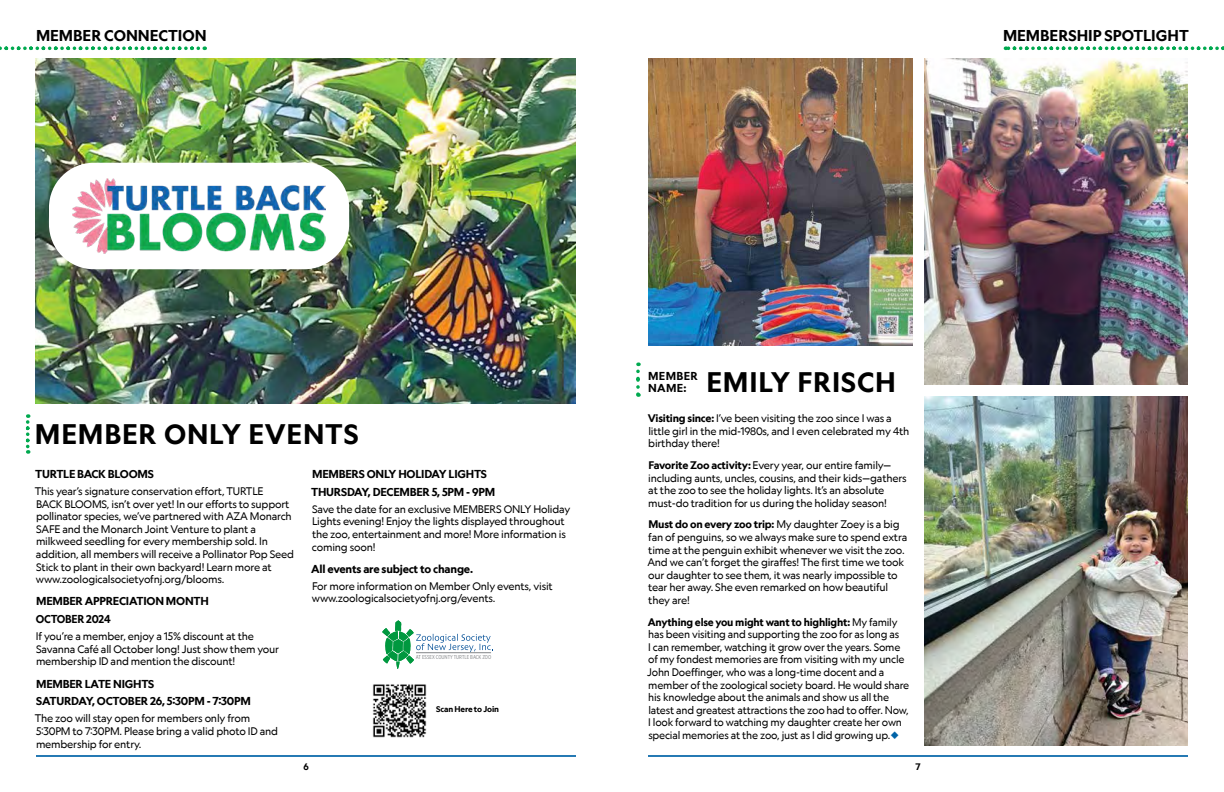
<style>
.page{position:relative;width:1224px;height:792px;background:#fff}
.page>*{position:absolute;margin:0;border:0;box-sizing:border-box;transform-origin:0 0}
.t1{font:700 27px "Geograph Edit";letter-spacing:.03em;color:#000}
.t2{font:700 15px "Geograph Edit";color:#000}
.t3{font:700 11px/17.7px "Geograph Edit";letter-spacing:-.02em;color:#000}
.t4{font:700 11px/12px "Geograph Edit";letter-spacing:.03em;color:#000}
.t5{font:10.5px/12.6px "Geograph Edit";letter-spacing:-.02em;color:#000}
.t6{font:700 9px "Geograph Edit";color:#000}
.t7{font:700 8px "Geograph Edit";letter-spacing:-.02em;color:#000}
.t8{font:5.7px "Gotham X Narrow";color:#828487}
.s1{font-weight:700}
</style>
<div class="page">
<hr style="left:648px;top:755px;width:540px;height:2px;background:#0063a7">
<svg style="left:26px;top:414px;width:4px;height:40px"></svg>
<img style="left:372px;top:684px;width:55px;height:54px">
<svg style="left:382px;top:620px;width:111px;height:49px"></svg>
<hr style="left:416px;top:653px;width:75px;height:1px;background:#828487">
<hr style="left:36px;top:755px;width:540px;height:2px;background:#0063a7">
<img style="left:924px;top:396px;width:264px;height:349px">
<img style="left:924px;top:59px;width:264px;height:325px">
<img style="left:648px;top:58px;width:264px;height:288px">
<svg style="left:636px;top:362px;width:4px;height:35px"></svg>
<img style="left:36px;top:58px;width:540px;height:346px">
<div style="left:49px;top:163px;width:300px;height:106px;background:#fff;border-radius:45px"></div>
<img style="left:72px;top:179px;width:254px;height:74px">
<svg style="left:0;top:46px;width:198px;height:4px"></svg>
<svg style="left:1005px;top:46px;width:219px;height:4px"></svg>
<h2 class="t2" style="left:36px;top:25px;width:172px">MEMBER CONNECTION</h2>
<h2 class="t2" style="left:1003px;top:25px;width:187px">MEMBERSHIP SPOTLIGHT</h2>
<h1 class="t1" style="left:35px;top:416px;width:325px">MEMBER ONLY EVENTS</h1>
<p class="t3" style="left:35px;top:465px;width:120px">TURTLE BACK BLOOMS</p>
<p class="t5" style="left:35px;top:485px;width:261px">This year’s signature conservation effort, TURTLE<br>BACK BLOOMS, isn’t over yet! In our efforts to support pollinator species, we’ve partnered with AZA Monarch SAFE and the Monarch Joint Venture to plant a milkweed seedling for every membership sold. In addition, all members will receive a Pollinator Pop Seed Stick to plant in their own backyard! Learn more at www.zoologicalsocietyofnj.org/blooms.</p>
<p class="t3" style="left:36px;top:592px;width:175px">MEMBER APPRECIATION MONTH<br>OCTOBER 2024</p>
<p class="t5" style="left:36px;top:630px;width:245px">If you’re a member, enjoy a 15% discount at the<br>Savanna Café all October long! Just show them your membership ID and mention the discount!</p>
<p class="t3" style="left:36px;top:675px;width:216px">MEMBER LATE NIGHTS<br>SATURDAY, OCTOBER 26, 5:30PM - 7:30PM</p>
<p class="t5" style="left:35px;top:712px;width:245px">The zoo will stay open for members only from<br>5:30PM to 7:30PM. Please bring a valid photo ID and membership for entry.</p>
<p class="t3" style="left:311px;top:465px;width:186px">MEMBERS ONLY HOLIDAY LIGHTS<br>THURSDAY, DECEMBER 5, 5PM - 9PM</p>
<p class="t5" style="left:312px;top:502px;width:260px">Save the date for an exclusive MEMBERS ONLY Holiday Lights evening! Enjoy the lights displayed throughout the zoo, entertainment and more! More information is coming soon!</p>
<p class="t3" style="left:311px;top:560px;width:163px">All events are subject to change.</p>
<p class="t5" style="left:312px;top:580px;width:242px">For more information on Member Only events, visit www.zoologicalsocietyofnj.org/events.</p>
<p class="t8" style="left:416px;top:653px;width:77px">AT ESSEX COUNTY TURTLE BACK ZOO</p>
<p class="t7" style="left:436px;top:704px;width:64px">Scan Here to Join</p>
<h1 class="t1" style="left:706px;top:364px;width:191px">EMILY FRISCH</h1>
<p class="t5" style="left:648px;top:412px;width:263px"><span class="s1">Visiting since:</span> I’ve been visiting the zoo since I was a little girl in the mid-1980s, and I even celebrated my 4th birthday there!</p>
<p class="t5" style="left:648px;top:459px;width:260px"><span class="s1">Favorite Zoo activity:</span> Every year, our entire family— including aunts, uncles, cousins, and their kids—gathers at the zoo to see the holiday lights. It’s an absolute must-do tradition for us during the holiday season!</p>
<p class="t5" style="left:647px;top:518px;width:261px"><span class="s1">Must do on every zoo trip:</span> My daughter Zoey is a big fan of penguins, so we always make sure to spend extra time at the penguin exhibit whenever we visit the zoo.<br>And we can’t forget the giraffes! The first time we took our daughter to see them, it was nearly impossible to tear her away. She even remarked on how beautiful they are!</p>
<p class="t5" style="left:647px;top:615px;width:264px"><span class="s1">Anything else you might want to highlight:</span> My family has been visiting and supporting the zoo for as long as<br>I can remember, watching it grow over the years. Some of my fondest memories are from visiting with my uncle John Doeffinger, who was a long-time docent and a member of the zoological society board. He would share his knowledge about the animals and show us all the latest and greatest attractions the zoo had to offer. Now, I look forward to watching my daughter create her own special memories at the zoo, just as I did growing up.</p>
<p class="t4" style="left:648px;top:369px;width:51px">MEMBER<br>NAME:</p>
<p class="t6" style="left:303px;top:761px;width:7px">6</p>
<p class="t6" style="left:915px;top:761px;width:7px">7</p>
</div>
